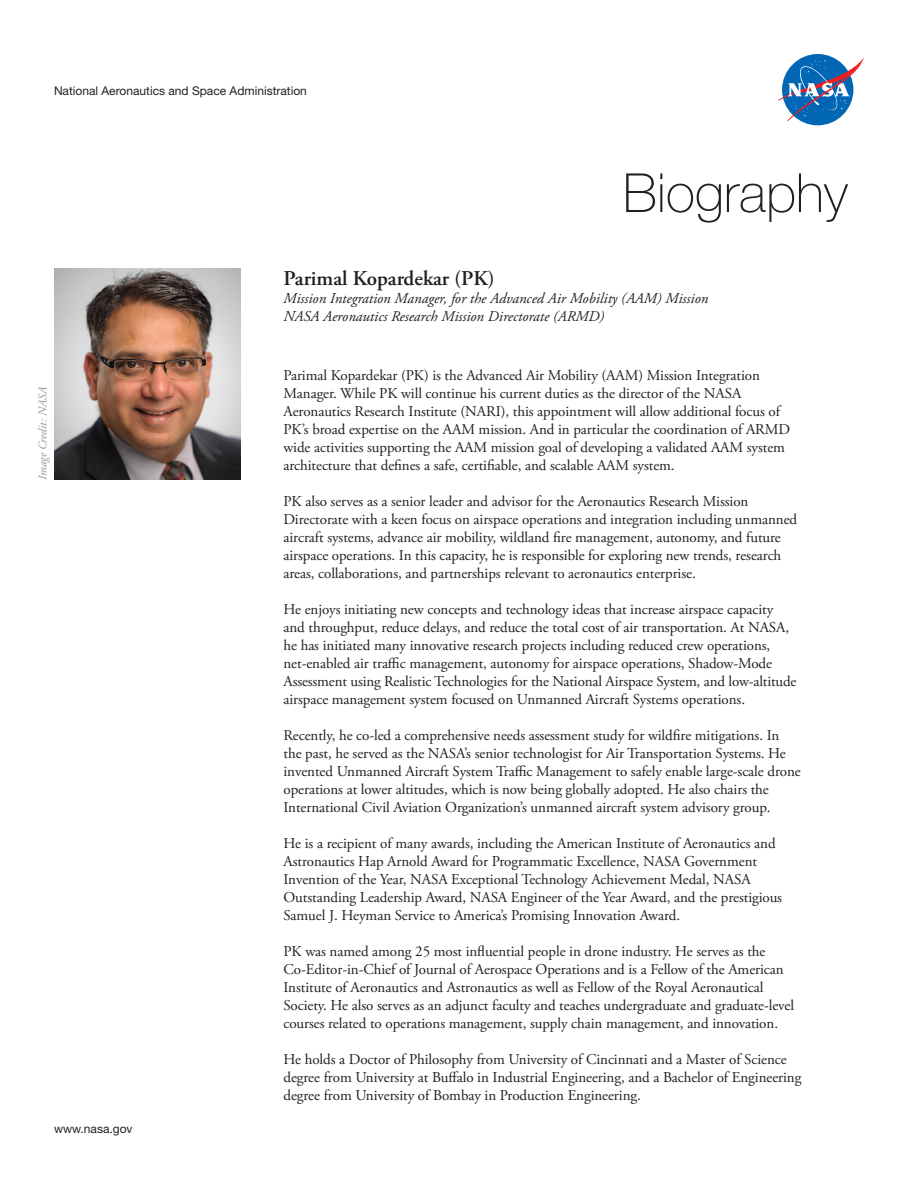
<style>
.page{position:relative;width:918px;height:1188px;background:#fff}
.page>*{position:absolute;margin:0;border:0;box-sizing:border-box;transform-origin:0 0}
.t1{font:100 54px "Helvetica Neue LT Pro";color:#231f20}
.t2{font:600 21px "Adobe Garamond Pro";color:#231f20}
.t3{font:15px/18px "Adobe Garamond Pro";letter-spacing:-.005em;color:#231f20}
.t4{font:italic 15px "Adobe Garamond Pro";color:#231f20}
.t5{font:12px "Helvetica Neue LT Pro";color:#231f20}
.t6{font:italic 12px "Adobe Garamond Pro";color:#939598}
</style>
<div class="page">
<div style="left:782px;top:54px;width:71px;height:71px;background:#0166b3;border-radius:50%"></div>
<svg style="left:778px;top:57px;width:86px;height:65px"></svg>
<img style="left:54px;top:269px;width:187px;height:210px">
<p class="t5" style="left:54px;top:83px;width:254px">National Aeronautics and Space Administration</p>
<h1 class="t1" style="left:623px;top:161px;width:227px">Biography</h1>
<p class="t6" style="left:35px;top:480px;width:95px;rotate:-90deg">Image Credit: NASA</p>
<p class="t5" style="left:54px;top:1121px;width:80px">www.nasa.gov</p>
<p class="t2" style="left:284px;top:266px;width:213px">Parimal Kopardekar (PK)</p>
<p class="t4" style="left:284px;top:289px;width:426px">Mission Integration Manager, for the Advanced Air Mobility (AAM) Mission</p>
<p class="t4" style="left:284px;top:307px;width:322px">NASA Aeronautics Research Mission Directorate (ARMD)</p>
<p class="t3" style="left:284px;top:367px;width:508px">Parimal Kopardekar (PK) is the Advanced Air Mobility (AAM) Mission Integration Manager. While PK will continue his current duties as the director of the NASA Aeronautics Research Institute (NARI), this appointment will allow additional focus of PK’s broad expertise on the AAM mission. And in particular the coordination of ARMD wide activities supporting the AAM mission goal of developing a validated AAM system architecture that defines a safe, certifiable, and scalable AAM system.</p>
<p class="t3" style="left:284px;top:493px;width:515px">PK also serves as a senior leader and advisor for the Aeronautics Research Mission Directorate with a keen focus on airspace operations and integration including unmanned aircraft systems, advance air mobility, wildland fire management, autonomy, and future airspace operations. In this capacity, he is responsible for exploring new trends, research areas, collaborations, and partnerships relevant to aeronautics enterprise.</p>
<p class="t3" style="left:284px;top:601px;width:515px">He enjoys initiating new concepts and technology ideas that increase airspace capacity and throughput, reduce delays, and reduce the total cost of air transportation. At NASA, he has initiated many innovative research projects including reduced crew operations, net-enabled air traffic management, autonomy for airspace operations, Shadow-Mode Assessment using Realistic Technologies for the National Airspace System, and low-altitude airspace management system focused on Unmanned Aircraft Systems operations.</p>
<p class="t3" style="left:284px;top:727px;width:519px">Recently, he co-led a comprehensive needs assessment study for wildfire mitigations. In the past, he served as the NASA’s senior technologist for Air Transportation Systems. He invented Unmanned Aircraft System Traffic Management to safely enable large-scale drone operations at lower altitudes, which is now being globally adopted. He also chairs the International Civil Aviation Organization’s unmanned aircraft system advisory group.</p>
<p class="t3" style="left:284px;top:835px;width:500px">He is a recipient of many awards, including the American Institute of Aeronautics and Astronautics Hap Arnold Award for Programmatic Excellence, NASA Government Invention of the Year, NASA Exceptional Technology Achievement Medal, NASA Outstanding Leadership Award, NASA Engineer of the Year Award, and the prestigious Samuel J. Heyman Service to America’s Promising Innovation Award.</p>
<p class="t3" style="left:284px;top:943px;width:512px">PK was named among 25 most influential people in drone industry. He serves as the Co-Editor-in-Chief of Journal of Aerospace Operations and is a Fellow of the American Institute of Aeronautics and Astronautics as well as Fellow of the Royal Aeronautical Society. He also serves as an adjunct faculty and teaches undergraduate and graduate-level courses related to operations management, supply chain management, and innovation.</p>
<p class="t3" style="left:284px;top:1051px;width:519px">He holds a Doctor of Philosophy from University of Cincinnati and a Master of Science degree from University at Buffalo in Industrial Engineering, and a Bachelor of Engineering degree from University of Bombay in Production Engineering.</p>
</div>
